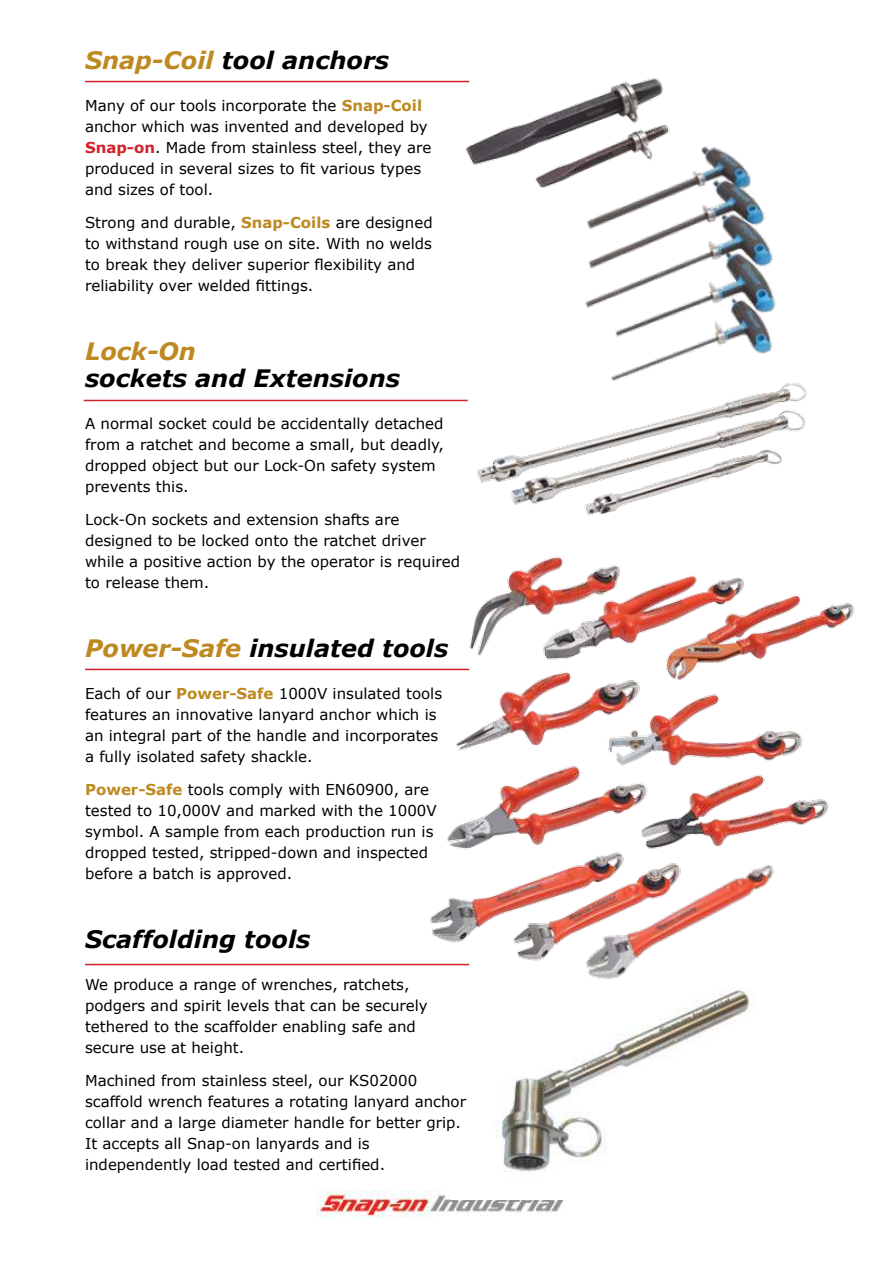
<style>
.page{position:relative;width:893px;height:1263px;background:#fff}
.page>*{position:absolute;margin:0;border:0;box-sizing:border-box;transform-origin:0 0}
.t1{font:italic 700 24px "Verdana";color:#000}
.t2{font:italic 700 24px "Verdana";color:#bd8920}
.t3{font:15px/21px "Verdana";color:#000}
.s1{color:#bd8920}
.s2{font-weight:700;color:#bd8920}
.s3{font-weight:700;color:#d2222a}
</style>
<div class="page">
<img style="left:316px;top:1191px;width:248px;height:27px">
<img style="left:451px;top:990px;width:300px;height:209px">
<hr style="left:85px;top:81px;width:384px;height:1px;background:#d2222a">
<hr style="left:84px;top:400px;width:384px;height:1px;background:#d2222a">
<hr style="left:85px;top:669px;width:384px;height:1px;background:#d2222a">
<hr style="left:85px;top:964px;width:384px;height:1px;background:#d2222a">
<img style="left:469px;top:564px;width:68px;height:92px">
<img style="left:537px;top:556px;width:207px;height:104px">
<img style="left:660px;top:587px;width:195px;height:93px">
<img style="left:454px;top:668px;width:186px;height:82px">
<img style="left:600px;top:690px;width:203px;height:76px">
<img style="left:447px;top:750px;width:205px;height:95px">
<img style="left:636px;top:770px;width:193px;height:79px">
<img style="left:430px;top:845px;width:193px;height:98px">
<img style="left:509px;top:857px;width:52px;height:104px">
<img style="left:561px;top:857px;width:213px;height:122px">
<img style="left:462px;top:78px;width:208px;height:110px">
<img style="left:567px;top:142px;width:209px;height:223px">
<img style="left:477px;top:365px;width:330px;height:151px">
<h1 class="t1" style="left:85px;top:51px;width:306px"><span class="s1">Snap-Coil</span> tool anchors</h1>
<p class="t3" style="left:85px;top:96px;width:348px">Many of our tools incorporate the <span class="s2">Snap-Coil </span>anchor which was invented and developed by <span class="s3">Snap-on</span>. Made from stainless steel, they are produced in several sizes to fit various types and sizes of tool.</p>
<p class="t3" style="left:85px;top:213px;width:349px">Strong and durable, <span class="s2">Snap-Coils</span> are designed to withstand rough use on site. With no welds to break they deliver superior flexibility and reliability over welded fittings.</p>
<h1 class="t2" style="left:85px;top:342px;width:112px">Lock-On</h1>
<h1 class="t1" style="left:85px;top:369px;width:316px">sockets and Extensions</h1>
<p class="t3" style="left:85px;top:414px;width:360px">A normal socket could be accidentally detached from a ratchet and become a small, but deadly, dropped object but our Lock-On safety system prevents this.</p>
<p class="t3" style="left:85px;top:510px;width:377px">Lock-On sockets and extension shafts are designed to be locked onto the ratchet driver while a positive action by the operator is required to release them.</p>
<h1 class="t1" style="left:85px;top:639px;width:365px"><span class="s1">Power-Safe</span> insulated tools</h1>
<p class="t3" style="left:85px;top:684px;width:359px">Each of our <span class="s2">Power-Safe</span> 1000V insulated tools features an innovative lanyard anchor which is an integral part of the handle and incorporates a fully isolated safety shackle.</p>
<p class="t3" style="left:85px;top:780px;width:353px"><span class="s2">Power-Safe</span> tools comply with EN60900, are tested to 10,000V and marked with the 1000V symbol. A sample from each production run is dropped tested, stripped-down and inspected before a batch is approved.</p>
<h1 class="t1" style="left:85px;top:930px;width:227px">Scaffolding tools</h1>
<p class="t3" style="left:85px;top:975px;width:344px">We produce a range of wrenches, ratchets, podgers and spirit levels that can be securely tethered to the scaffolder enabling safe and secure use at height.</p>
<p class="t3" style="left:85px;top:1071px;width:383px">Machined from stainless steel, our KS02000 scaffold wrench features a rotating lanyard anchor collar and a large diameter handle for better grip.<br>It accepts all Snap-on lanyards and is independently load tested and certified.</p>
</div>
